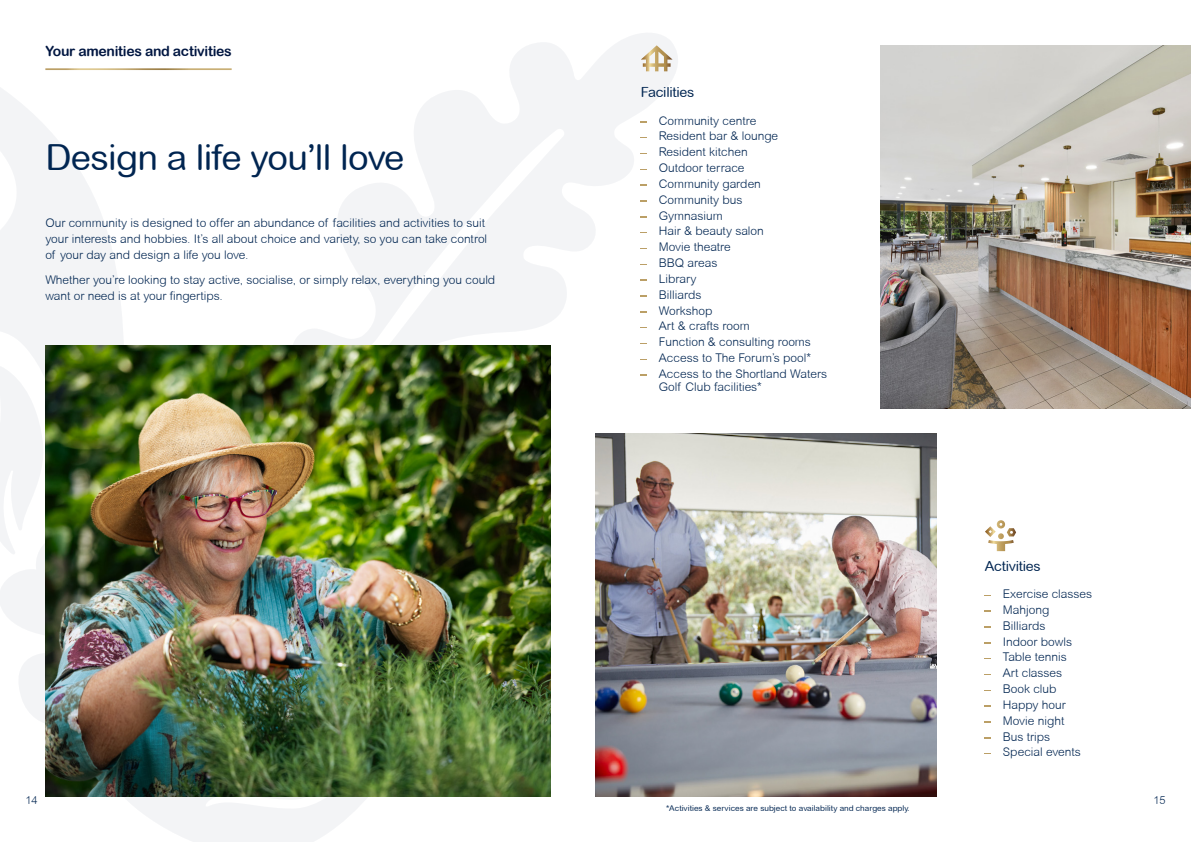
<style>
.page{position:relative;width:1191px;height:842px;background:#fff}
.page>*{position:absolute;margin:0;border:0;box-sizing:border-box;transform-origin:0 0}
.t1{font:36px "Arial Rounded MT";letter-spacing:-.02em;color:#002551}
.t2{font:14px "Arial Rounded MT Bold";letter-spacing:-.02em;color:#001641}
.t3{font:14px "Arial Rounded MT";letter-spacing:-.02em;color:#002551}
.t4{font:300 12px/16px "Arial Rounded MT";color:#002551}
.t5{font:300 11px "Arial Rounded MT";color:#002551}
.t6{font:8px "Arial Rounded MT";color:#002551}
.s1{font-size:11px;color:#fff}
</style>
<div class="page">
<svg style="left:0;top:88px;width:130px;height:277px;fill:#f3f4f6"></svg>
<svg style="left:291px;top:33px;width:387px;height:390px"></svg>
<svg style="left:114px;top:796px;width:303px;height:46px;fill:#f3f4f6"></svg>
<svg style="left:0;top:365px;width:45px;height:358px"></svg>
<img style="left:45px;top:346px;width:505px;height:450px">
<img style="left:880px;top:45px;width:311px;height:363px">
<img style="left:595px;top:434px;width:341px;height:363px">
<svg style="left:641px;top:45px;width:31px;height:26px"></svg>
<svg style="left:985px;top:520px;width:31px;height:31px"></svg>
<p class="t2" style="left:45px;top:42px;width:188px">Your amenities and activities</p>
<h1 class="t1" style="left:45px;top:136px;width:360px">Design a life you’ll love</h1>
<p class="t4" style="left:45px;top:215px;width:443px">Our community is designed to offer an abundance of facilities and activities to suit your interests and hobbies. It’s all about choice and variety, so you can take control of your day and design a life you love.</p>
<p class="t4" style="left:45px;top:271px;width:451px">Whether you’re looking to stay active, socialise, or simply relax, everything you could want or need is at your fingertips.</p>
<p class="t3" style="left:641px;top:84px;width:55px">Facilities</p>
<p class="t4" style="left:641px;top:112px;width:117px"><span class="s1">–</span> Community centre</p>
<p class="t4" style="left:641px;top:128px;width:139px"><span class="s1">–</span> Resident bar &amp; lounge</p>
<p class="t4" style="left:641px;top:144px;width:108px"><span class="s1">–</span> Resident kitchen</p>
<p class="t4" style="left:641px;top:160px;width:105px"><span class="s1">–</span> Outdoor terrace</p>
<p class="t4" style="left:641px;top:176px;width:122px"><span class="s1">–</span> Community garden</p>
<p class="t4" style="left:641px;top:191px;width:103px"><span class="s1">–</span> Community bus</p>
<p class="t4" style="left:641px;top:207px;width:83px"><span class="s1">–</span> Gymnasium</p>
<p class="t4" style="left:641px;top:223px;width:124px"><span class="s1">–</span> Hair &amp; beauty salon</p>
<p class="t4" style="left:641px;top:239px;width:91px"><span class="s1">–</span> Movie theatre</p>
<p class="t4" style="left:641px;top:255px;width:78px"><span class="s1">–</span> BBQ areas</p>
<p class="t4" style="left:641px;top:271px;width:57px"><span class="s1">–</span> Library</p>
<p class="t4" style="left:641px;top:286px;width:62px"><span class="s1">–</span> Billiards</p>
<p class="t4" style="left:641px;top:302px;width:73px"><span class="s1">–</span> Workshop</p>
<p class="t4" style="left:641px;top:318px;width:110px"><span class="s1">–</span> Art &amp; crafts room</p>
<p class="t4" style="left:641px;top:334px;width:172px"><span class="s1">–</span> Function &amp; consulting rooms</p>
<p class="t4" style="left:641px;top:350px;width:172px"><span class="s1">–</span> Access to The Forum’s pool*</p>
<p class="t4" style="left:659px;top:367px;width:170px;line-height:13px;text-indent:-18px"><span class="s1">–</span> Access to the Shortland Waters<br>Golf Club facilities*</p>
<p class="t3" style="left:985px;top:558px;width:57px">Activities</p>
<p class="t4" style="left:985px;top:586px;width:109px"><span class="s1">–</span> Exercise classes</p>
<p class="t4" style="left:985px;top:602px;width:66px"><span class="s1">–</span> Mahjong</p>
<p class="t4" style="left:985px;top:617px;width:62px"><span class="s1">–</span> Billiards</p>
<p class="t4" style="left:985px;top:633px;width:89px"><span class="s1">–</span> Indoor bowls</p>
<p class="t4" style="left:985px;top:649px;width:83px"><span class="s1">–</span> Table tennis</p>
<p class="t4" style="left:985px;top:665px;width:79px"><span class="s1">–</span> Art classes</p>
<p class="t4" style="left:985px;top:681px;width:73px"><span class="s1">–</span> Book club</p>
<p class="t4" style="left:985px;top:697px;width:82px"><span class="s1">–</span> Happy hour</p>
<p class="t4" style="left:985px;top:712px;width:81px"><span class="s1">–</span> Movie night</p>
<p class="t4" style="left:985px;top:728px;width:67px"><span class="s1">–</span> Bus trips</p>
<p class="t4" style="left:985px;top:744px;width:97px"><span class="s1">–</span> Special events</p>
<p class="t5" style="left:25px;top:794px;width:14px">14</p>
<p class="t5" style="left:1153px;top:794px;width:14px">15</p>
<p class="t6" style="left:666px;top:804px;width:245px">*Activities &amp; services are subject to availability and charges apply.</p>
</div>
